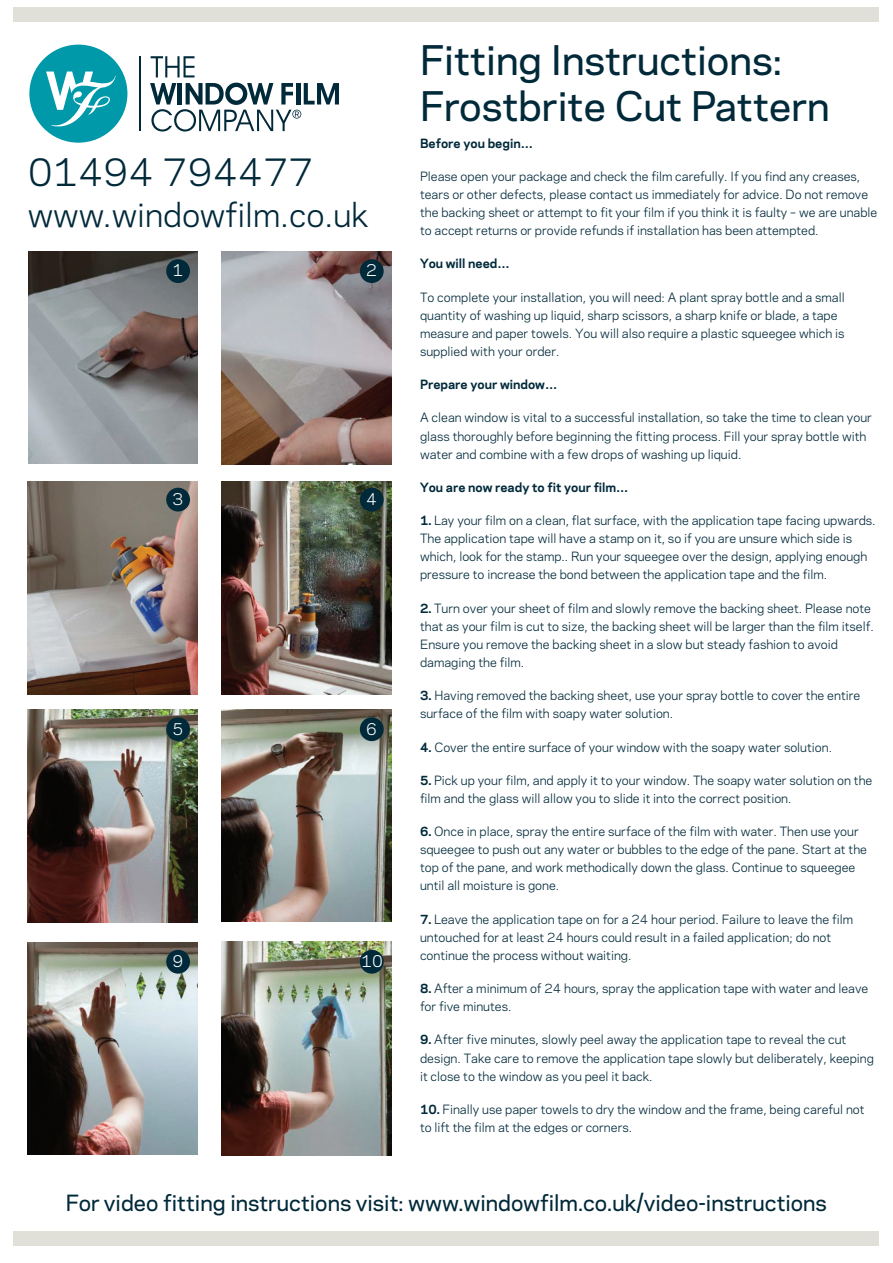
<style>
.page{position:relative;width:893px;height:1263px;background:#fff}
.page>*{position:absolute;margin:0;border:0;box-sizing:border-box;transform-origin:0 0}
.t1{font:500 38.25px/45.9px "Galaxie Polaris";color:#00293a}
.t2{font:36px "Galaxie Polaris";color:#00293a}
.t3{font:31.5px "Galaxie Polaris";color:#00293a}
.t4{font:500 21px "Galaxie Polaris";color:#00293a}
.t5{font:15.45px "Galaxie Polaris";color:#fff}
.t6{font:12px/18.1px "Galaxie Polaris";color:#00293a}
.t7{font:700 12px "Galaxie Polaris";color:#00293a}
.s1{font-weight:700}
</style>
<div class="page">
<div style="left:14px;top:7px;width:865px;height:14px;background:#e1e0d8"></div>
<div style="left:14px;top:1231px;width:865px;height:14px;background:#e1e0d8"></div>
<img style="left:28px;top:252px;width:169px;height:212px">
<img style="left:221px;top:251px;width:171px;height:213px">
<img style="left:28px;top:481px;width:170px;height:213px">
<img style="left:221px;top:481px;width:171px;height:213px">
<img style="left:28px;top:709px;width:170px;height:213px">
<img style="left:222px;top:710px;width:169px;height:212px">
<img style="left:28px;top:942px;width:170px;height:213px">
<img style="left:221px;top:942px;width:171px;height:213px">
<svg style="left:151px;top:56px;width:44px;height:21px"></svg>
<div style="left:29px;top:45px;width:98px;height:98px;background:#0099a9;border-radius:50%"></div>
<svg style="left:46px;top:72px;width:70px;height:56px"></svg>
<hr style="left:139px;top:56px;width:2px;height:75px;background:#00293a">
<svg style="left:150px;top:83px;width:189px;height:49px"></svg>
<div style="left:166px;top:259px;width:24px;height:24px;background:#00293a;border-radius:50%"></div>
<div style="left:360px;top:259px;width:24px;height:24px;background:#00293a;border-radius:50%"></div>
<div style="left:166px;top:717px;width:24px;height:24px;background:#00293a;border-radius:50%"></div>
<div style="left:360px;top:717px;width:24px;height:24px;background:#00293a;border-radius:50%"></div>
<div style="left:166px;top:950px;width:24px;height:24px;background:#00293a;border-radius:50%"></div>
<div style="left:360px;top:950px;width:24px;height:24px;background:#00293a;border-radius:50%"></div>
<div style="left:166px;top:488px;width:24px;height:23px;background:#00293a;border-radius:50%"></div>
<div style="left:360px;top:488px;width:24px;height:23px;background:#00293a;border-radius:50%"></div>
<h2 class="t2" style="left:28px;top:145px;width:287px">01494 794477</h2>
<h3 class="t3" style="left:28px;top:192px;width:342px">www.windowfilm.co.uk</h3>
<p class="t5" style="left:173px;top:259px;width:12px">1</p>
<p class="t5" style="left:366px;top:259px;width:12px">2</p>
<p class="t5" style="left:173px;top:487px;width:12px">3</p>
<p class="t5" style="left:366px;top:487px;width:12px">4</p>
<p class="t5" style="left:173px;top:717px;width:12px">5</p>
<p class="t5" style="left:366px;top:717px;width:12px">6</p>
<p class="t5" style="left:173px;top:949px;width:12px">9</p>
<p class="t5" style="left:361px;top:949px;width:23px">10</p>
<h1 class="t1" style="left:420px;top:35px;width:411px">Fitting Instructions:<br>Frostbrite Cut Pattern</h1>
<p class="t7" style="left:420px;top:134px;width:114px">Before you begin…</p>
<p class="t6" style="left:420px;top:166px;width:459px">Please open your package and check the film carefully. If you find any creases, tears or other defects, please contact us immediately for advice. Do not remove the backing sheet or attempt to fit your film if you think it is faulty – we are unable to accept returns or provide refunds if installation has been attempted.</p>
<p class="t7" style="left:420px;top:255px;width:91px">You will need…</p>
<p class="t6" style="left:420px;top:287px;width:426px">To complete your installation, you will need: A plant spray bottle and a small quantity of washing up liquid, sharp scissors, a sharp knife or blade, a tape measure and paper towels. You will also require a plastic squeegee which is supplied with your order.</p>
<p class="t7" style="left:420px;top:375px;width:139px">Prepare your window…</p>
<p class="t6" style="left:420px;top:408px;width:453px">A clean window is vital to a successful installation, so take the time to clean your glass thoroughly before beginning the fitting process. Fill your spray bottle with water and combine with a few drops of washing up liquid.</p>
<p class="t7" style="left:420px;top:478px;width:210px">You are now ready to fit your film…</p>
<p class="t6" style="left:420px;top:511px;width:457px"><span class="s1">1.</span> Lay your film on a clean, flat surface, with the application tape facing upwards.<br>The application tape will have a stamp on it, so if you are unsure which side is which, look for the stamp.. Run your squeegee over the design, applying enough pressure to increase the bond between the application tape and the film.</p>
<p class="t6" style="left:420px;top:598px;width:455px"><span class="s1">2.</span> Turn over your sheet of film and slowly remove the backing sheet. Please note that as your film is cut to size, the backing sheet will be larger than the film itself.<br>Ensure you remove the backing sheet in a slow but steady fashion to avoid damaging the film.</p>
<p class="t6" style="left:420px;top:686px;width:442px"><span class="s1">3.</span> Having removed the backing sheet, use your spray bottle to cover the entire surface of the film with soapy water solution.</p>
<p class="t6" style="left:420px;top:737px;width:414px"><span class="s1">4.</span> Cover the entire surface of your window with the soapy water solution.</p>
<p class="t6" style="left:420px;top:770px;width:454px"><span class="s1">5.</span> Pick up your film, and apply it to your window. The soapy water solution on the film and the glass will allow you to slide it into the correct position.</p>
<p class="t6" style="left:420px;top:822px;width:449px"><span class="s1">6.</span> Once in place, spray the entire surface of the film with water. Then use your squeegee to push out any water or bubbles to the edge of the pane. Start at the top of the pane, and work methodically down the glass. Continue to squeegee until all moisture is gone.</p>
<p class="t6" style="left:420px;top:909px;width:435px"><span class="s1">7.</span> Leave the application tape on for a 24 hour period. Failure to leave the film untouched for at least 24 hours could result in a failed application; do not continue the process without waiting.</p>
<p class="t6" style="left:420px;top:979px;width:450px"><span class="s1">8.</span> After a minimum of 24 hours, spray the application tape with water and leave for five minutes.</p>
<p class="t6" style="left:420px;top:1030px;width:455px"><span class="s1">9.</span> After five minutes, slowly peel away the application tape to reveal the cut design. Take care to remove the application tape slowly but deliberately, keeping it close to the window as you peel it back.</p>
<p class="t6" style="left:420px;top:1099px;width:446px"><span class="s1">10.</span> Finally use paper towels to dry the window and the frame, being careful not to lift the film at the edges or corners.</p>
<h3 class="t4" style="left:66px;top:1187px;width:762px">For video fitting instructions visit: www.windowfilm.co.uk/video-instructions</h3>
</div>
